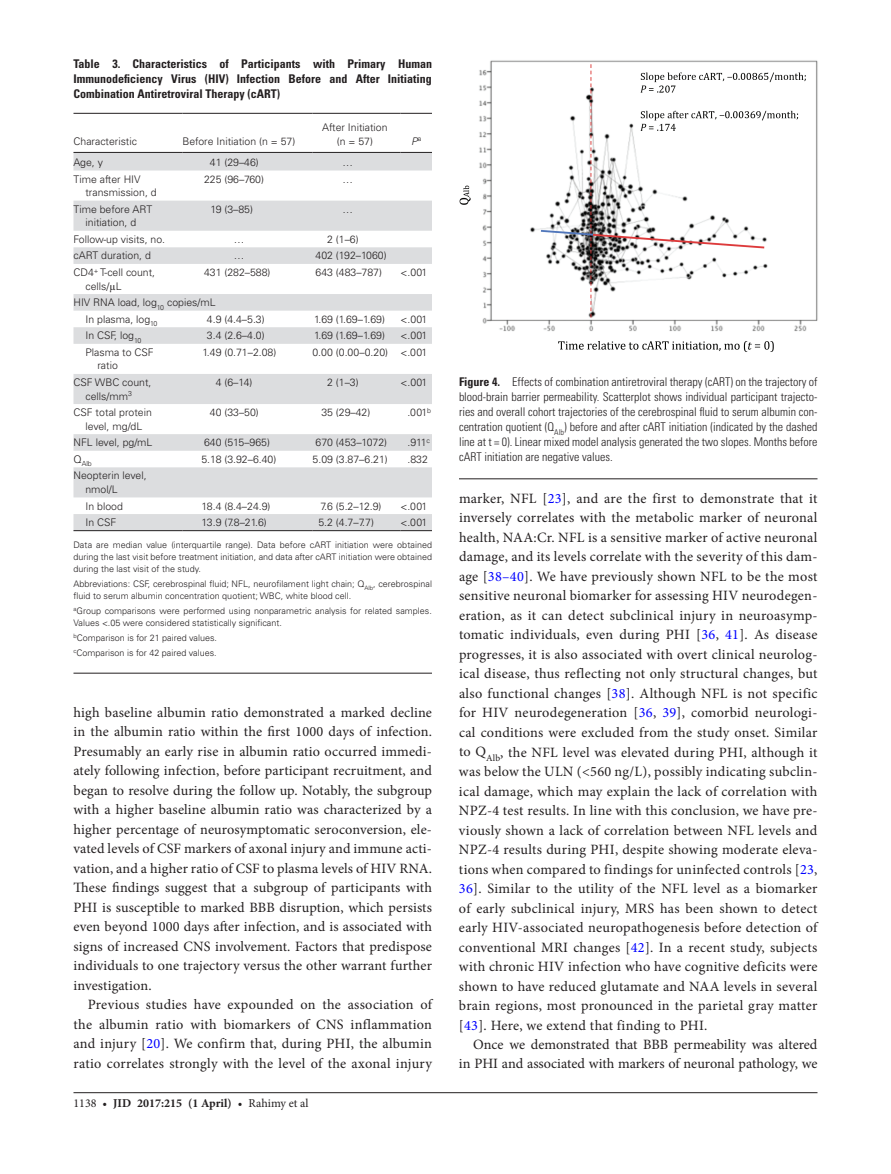
<style>
.page{position:relative;width:891px;height:1174px;background:#fff}
.page>*{position:absolute;margin:0;border:0;box-sizing:border-box;transform-origin:0 0}
.t1{font:14.25px/19.5px "Minion Pro";letter-spacing:.005em;color:#231f20;text-align:justify}
.t2{font:300 condensed 12px/15px "Univers LT Std";color:#231f20;text-align:justify}
.t3{font:700 condensed 12px/15px "Univers LT Std";color:#231f20;text-align:justify}
.t4{font:700 12px "Minion Pro";color:#231f20}
.t5{font:300 10.5px/13.5px "Univers LT Std";color:#231f20}
.t6{font:italic 300 10.5px "Univers LT Std";color:#231f20}
.t7{font:300 9px/12px "Univers LT Std";color:#231f20}
.t8{font:300 7.05px "Univers LT Std";color:#231f20}
.s1{font-family:"Gandhari Unicode";font-weight:400}
.s2{color:#00f}
.s3{font-weight:400}
.s4{font-weight:700}
</style>
<div class="page">
<hr style="left:73px;top:1092px;width:744px;height:1px;background:#231f20">
<hr style="left:73px;top:673px;width:359px;height:1px;background:#231f20">
<svg style="left:73px;top:153px;width:359px;height:378px"></svg>
<hr style="left:73px;top:113px;width:110px;height:1px;background:#231f20">
<hr style="left:73px;top:152px;width:110px;height:1px;background:#231f20">
<hr style="left:183px;top:113px;width:129px;height:1px;background:#231f20">
<hr style="left:183px;top:152px;width:129px;height:1px;background:#231f20">
<hr style="left:312px;top:113px;width:89px;height:1px;background:#231f20">
<hr style="left:312px;top:152px;width:89px;height:1px;background:#231f20">
<hr style="left:401px;top:113px;width:31px;height:1px;background:#231f20">
<hr style="left:401px;top:152px;width:31px;height:1px;background:#231f20">
<hr style="left:74px;top:530px;width:109px;height:1px;background:#231f20">
<hr style="left:183px;top:530px;width:129px;height:1px;background:#231f20">
<hr style="left:312px;top:530px;width:89px;height:1px;background:#231f20">
<hr style="left:401px;top:530px;width:31px;height:1px;background:#231f20">
<hr style="left:459px;top:478px;width:359px;height:1px;background:#231f20">
<img style="left:459px;top:60px;width:359px;height:292px">
<p class="t3" style="left:73px;top:56px;width:360px">Table 3. Characteristics of Participants with Primary Human Immunodeficiency Virus (HIV) Infection Before and After Initiating Combination Antiretroviral Therapy (cART)</p>
<p class="t5" style="left:73px;top:134px;width:65px">Characteristic</p>
<p class="t5" style="left:183px;top:134px;width:114px">Before Initiation (n = 57)</p>
<p class="t5" style="left:322px;top:121px;width:67px;text-align:center">After Initiation (n = 57)</p>
<p class="t6" style="left:411px;top:135px;width:11px">P<sup>a</sup></p>
<p class="t5" style="left:73px;top:156px;width:31px">Age, y</p>
<p class="t5" style="left:210px;top:156px;width:51px">41 (29–46)</p>
<p class="t5" style="left:343px;top:156px;width:12px">…</p>
<p class="t5" style="left:86px;top:172px;width:73px;text-indent:-12px">Time after HIV transmission, d</p>
<p class="t5" style="left:204px;top:172px;width:61px">225 (96–760)</p>
<p class="t5" style="left:343px;top:172px;width:12px">…</p>
<p class="t5" style="left:73px;top:202px;width:80px;text-align:center">Time before ART initiation, d</p>
<p class="t5" style="left:210px;top:202px;width:44px">19 (3–85)</p>
<p class="t5" style="left:343px;top:202px;width:12px">…</p>
<p class="t5" style="left:73px;top:232px;width:93px">Follow-up visits, no.</p>
<p class="t5" style="left:234px;top:232px;width:12px">…</p>
<p class="t5" style="left:327px;top:232px;width:33px">2 (1–6)</p>
<p class="t5" style="left:74px;top:249px;width:79px">cART duration, d</p>
<p class="t5" style="left:234px;top:249px;width:12px">…</p>
<p class="t5" style="left:316px;top:249px;width:73px">402 (192–1060)</p>
<p class="t5" style="left:85px;top:266px;width:71px;text-indent:-12px">CD4<sup>+</sup> T-cell count, cells/<span class="s1">μ</span>L</p>
<p class="t5" style="left:204px;top:266px;width:68px">431 (282–588)</p>
<p class="t5" style="left:316px;top:266px;width:68px">643 (483–787)</p>
<p class="t5" style="left:400px;top:266px;width:28px">&lt;.001</p>
<p class="t5" style="left:85px;top:294px;width:132px;line-height:16.6px;text-indent:-12px">HIV RNA load, log<sub>10</sub> copies/mL<br>In plasma, log<sub>10</sub></p>
<p class="t5" style="left:207px;top:312px;width:59px">4.9 (4.4–5.3)</p>
<p class="t5" style="left:314px;top:312px;width:72px">1.69 (1.69–1.69)</p>
<p class="t5" style="left:400px;top:312px;width:28px">&lt;.001</p>
<p class="t5" style="left:85px;top:329px;width:57px">In CSF, log<sub>10</sub></p>
<p class="t5" style="left:207px;top:329px;width:59px">3.4 (2.6–4.0)</p>
<p class="t5" style="left:314px;top:329px;width:72px">1.69 (1.69–1.69)</p>
<p class="t5" style="left:400px;top:329px;width:28px">&lt;.001</p>
<p class="t5" style="left:97px;top:345px;width:58px;text-indent:-12px">Plasma to CSF ratio</p>
<p class="t5" style="left:203px;top:345px;width:75px">1.49 (0.71–2.08)</p>
<p class="t5" style="left:312px;top:345px;width:116px">0.00 (0.00–0.20) &lt;.001</p>
<p class="t5" style="left:85px;top:376px;width:67px;text-indent:-12px">CSF WBC count, cells/mm<sup>3</sup></p>
<p class="t5" style="left:216px;top:376px;width:38px">4 (6–14)</p>
<p class="t5" style="left:327px;top:376px;width:33px">2 (1–3)</p>
<p class="t5" style="left:400px;top:376px;width:28px">&lt;.001</p>
<p class="t5" style="left:73px;top:406px;width:80px;text-align:center">CSF total protein level, mg/dL</p>
<p class="t5" style="left:210px;top:406px;width:51px">40 (33–50)</p>
<p class="t5" style="left:321px;top:406px;width:51px">35 (29–42)</p>
<p class="t5" style="left:407px;top:406px;width:25px">.001<sup>b</sup></p>
<p class="t5" style="left:73px;top:436px;width:80px">NFL level, pg/mL</p>
<p class="t5" style="left:204px;top:436px;width:68px">640 (515–965)</p>
<p class="t5" style="left:316px;top:436px;width:73px">670 (453–1072)</p>
<p class="t5" style="left:407px;top:436px;width:24px">.911<sup>c</sup></p>
<p class="t8" style="left:73px;top:460px;width:20px"><sup>Q</sup>Alb</p>
<p class="t5" style="left:201px;top:452px;width:76px">5.18 (3.92–6.40)</p>
<p class="t5" style="left:313px;top:452px;width:77px">5.09 (3.87–6.21)</p>
<p class="t5" style="left:407px;top:452px;width:22px">.832</p>
<p class="t5" style="left:85px;top:469px;width:63px;text-indent:-12px">Neopterin level, nmol/L</p>
<p class="t5" style="left:85px;top:499px;width:39px">In blood</p>
<p class="t5" style="left:201px;top:499px;width:71px">18.4 (8.4–24.9)</p>
<p class="t5" style="left:321px;top:499px;width:62px">7.6 (5.2–12.9)</p>
<p class="t5" style="left:400px;top:499px;width:28px">&lt;.001</p>
<p class="t5" style="left:85px;top:516px;width:32px">In CSF</p>
<p class="t5" style="left:202px;top:516px;width:67px">13.9 (7.8–21.6)</p>
<p class="t5" style="left:318px;top:516px;width:57px">5.2 (4.7–7.7)</p>
<p class="t5" style="left:400px;top:516px;width:28px">&lt;.001</p>
<p class="t7" style="left:73px;top:538px;width:360px;text-align:justify">Data are median value (interquartile range). Data before cART initiation were obtained during the last visit before treatment initiation, and data after cART initiation were obtained during the last visit of the study.</p>
<p class="t7" style="left:73px;top:577px;width:360px">Abbreviations: CSF, cerebrospinal fluid; NFL, neurofilament light chain; Q<sub>Alb</sub>, cerebrospinal fluid to serum albumin concentration quotient; WBC, white blood cell.</p>
<p class="t7" style="left:73px;top:604px;width:360px"><sup>a</sup>Group comparisons were performed using nonparametric analysis for related samples.<br>Values &lt;.05 were considered statistically significant.</p>
<p class="t7" style="left:73px;top:630px;width:145px;line-height:15px"><sup>b</sup>Comparison is for 21 paired values. <sup>c</sup>Comparison is for 42 paired values.</p>
<p class="t1" style="left:73px;top:703px;width:360px">high baseline albumin ratio demonstrated a marked decline in the albumin ratio within the first 1000 days of infection.<br>Presumably an early rise in albumin ratio occurred immedi&shy;ately following infection, before participant recruitment, and began to resolve during the follow up. Notably, the subgroup with a higher baseline albumin ratio was characterized by a higher percentage of neurosymptomatic seroconversion, ele&shy;vated levels of CSF markers of axonal injury and immune acti&shy;vation, and a higher ratio of CSF to plasma levels of HIV RNA.<br>These findings suggest that a subgroup of participants with PHI is susceptible to marked BBB disruption, which persists even beyond 1000 days after infection, and is associated with signs of increased CNS involvement. Factors that predispose individuals to one trajectory versus the other warrant further investigation.</p>
<p class="t1" style="left:73px;top:995px;width:360px;text-indent:14px">Previous studies have expounded on the association of the albumin ratio with biomarkers of CNS inflammation and injury [<span class="s2">20</span>]. We confirm that, during PHI, the albumin ratio correlates strongly with the level of the axonal injury</p>
<p class="t4" style="left:73px;top:1094px;width:237px"><span class="s3">1138 •</span> JID 2017:215 (1 April) <span class="s3">• Rahimy et al</span></p>
<p class="t2" style="left:459px;top:374px;width:360px"><span class="s4">Figure 4.</span> Effects of combination antiretroviral therapy (cART) on the trajectory of blood-brain barrier permeability. Scatterplot shows individual participant trajecto&shy;ries and overall cohort trajectories of the cerebrospinal fluid to serum albumin con&shy;centration quotient (Q<sub>Alb</sub>) before and after cART initiation (indicated by the dashed line at t = 0). Linear mixed model analysis generated the two slopes. Months before cART initiation are negative values.</p>
<p class="t1" style="left:459px;top:489px;width:360px">marker, NFL [<span class="s2">23</span>], and are the first to demonstrate that it inversely correlates with the metabolic marker of neuronal health, NAA:Cr. NFL is a sensitive marker of active neuronal damage, and its levels correlate with the severity of this dam&shy;age [<span class="s2">38–40</span>]. We have previously shown NFL to be the most sensitive neuronal biomarker for assessing HIV neurodegen&shy;eration, as it can detect subclinical injury in neuroasymp&shy;tomatic individuals, even during PHI [<span class="s2">36</span>, <span class="s2">41</span>]. As disease progresses, it is also associated with overt clinical neurolog&shy;ical disease, thus reflecting not only structural changes, but also functional changes [<span class="s2">38</span>]. Although NFL is not specific for HIV neurodegeneration [<span class="s2">36</span>, <span class="s2">39</span>], comorbid neurologi&shy;cal conditions were excluded from the study onset. Similar to Q<sub>Alb</sub>, the NFL level was elevated during PHI, although it was below the ULN (&lt;560 ng/L), possibly indicating subclin&shy;ical damage, which may explain the lack of correlation with NPZ-4 test results. In line with this conclusion, we have pre&shy;viously shown a lack of correlation between NFL levels and NPZ-4 results during PHI, despite showing moderate eleva&shy;tions when compared to findings for uninfected controls [<span class="s2">23</span>, <span class="s2">36</span>]. Similar to the utility of the NFL level as a biomarker of early subclinical injury, MRS has been shown to detect early HIV-associated neuropathogenesis before detection of conventional MRI changes [<span class="s2">42</span>]. In a recent study, subjects with chronic HIV infection who have cognitive deficits were shown to have reduced glutamate and NAA levels in several brain regions, most pronounced in the parietal gray matter [<span class="s2">43</span>]. Here, we extend that finding to PHI.</p>
<p class="t1" style="left:459px;top:1035px;width:360px;text-align:right">Once we demonstrated that BBB permeability was altered in PHI and associated with markers of neuronal pathology, we</p>
</div>
